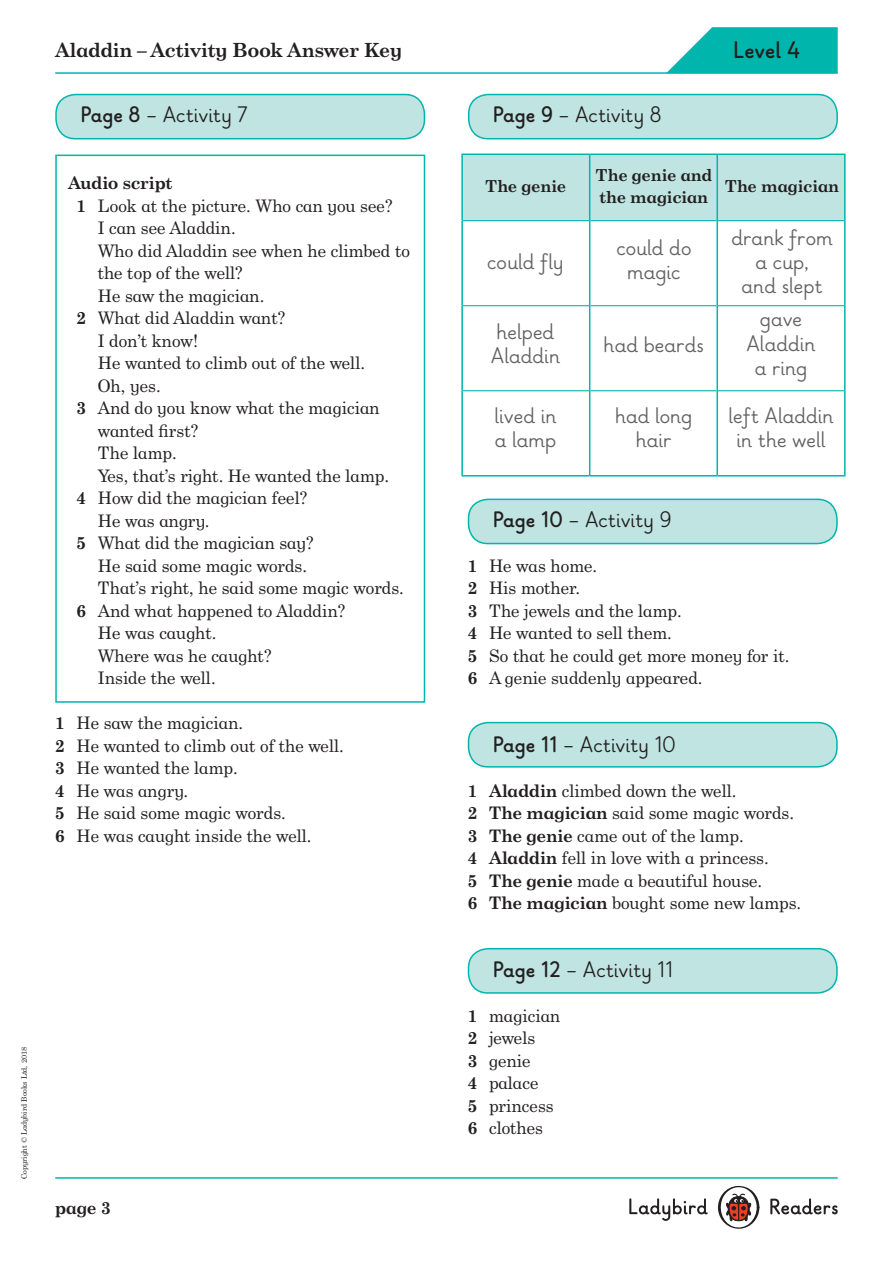
<style>
.page{position:relative;width:893px;height:1263px;background:#fff}
.page>*{position:absolute;margin:0;border:0;box-sizing:border-box;transform-origin:0 0}
.t1{font:700 24px "Ladybird Learning";color:#231f20}
.ANSWER{font:22.5px/24px "Ladybird Learning";color:#636366;text-align:center}
.NUMBER{font:22.5px "Ladybird Learning";color:#231f20}
.t2{font:700 19.5px "Century Schlbk Penguin Inf";color:#231f20}
.t3{font:17.25px/22.5px "Century Schlbk Penguin Inf";color:#231f20}
.t4{font:700 17.25px "Century Schlbk Penguin Inf";color:#231f20}
.CENTRED_WORDS{font:700 16.5px/22.5px "Century Schlbk Penguin Inf";letter-spacing:.005em;color:#231f20}
.t5{font:7.5px "Century Schlbk Penguin Inf";color:#231f20}
.s1{font-weight:700}
</style>
<div class="page">
<hr style="left:55px;top:1177px;width:783px;height:2px;background:#00b5ac">
<hr style="left:55px;top:72px;width:783px;height:2px;background:#00b5ac">
<svg style="left:718px;top:1185px;width:41px;height:44px"></svg>
<svg style="left:629px;top:1198px;width:79px;height:23px"></svg>
<svg style="left:770px;top:1198px;width:68px;height:16px"></svg>
<svg style="left:666px;top:27px;width:172px;height:46px"></svg>
<div style="left:468px;top:499px;width:369px;height:45px;background:#bfe4e1;border-radius:20px"></div>
<div style="left:468px;top:499px;width:370px;height:45px;border:2px solid #00b5ac;border-radius:20px"></div>
<div style="left:468px;top:723px;width:369px;height:44px;background:#bfe4e1;border-radius:20px"></div>
<div style="left:468px;top:722px;width:370px;height:45px;border:2px solid #00b5ac;border-radius:20px"></div>
<div style="left:468px;top:949px;width:369px;height:44px;background:#bfe4e1;border-radius:20px"></div>
<div style="left:468px;top:948px;width:370px;height:46px;border:2px solid #00b5ac;border-radius:20px"></div>
<div style="left:469px;top:95px;width:368px;height:44px;background:#bfe4e1;border-radius:20px"></div>
<div style="left:468px;top:94px;width:370px;height:45px;border:2px solid #00b5ac;border-radius:20px"></div>
<div style="left:56px;top:95px;width:368px;height:44px;background:#bfe4e1;border-radius:20px"></div>
<div style="left:55px;top:94px;width:370px;height:45px;border:2px solid #00b5ac;border-radius:20px"></div>
<div style="left:55px;top:155px;width:370px;height:548px;border:2px solid #00b5ac"></div>
<div style="left:463px;top:155px;width:381px;height:65px;background:#bfe4e1"></div>
<hr style="left:463px;top:220px;width:126px;height:1px;background:#00b5ac">
<hr style="left:590px;top:220px;width:126px;height:1px;background:#00b5ac">
<hr style="left:718px;top:220px;width:126px;height:1px;background:#00b5ac">
<hr style="left:463px;top:305px;width:126px;height:1px;background:#00b5ac">
<hr style="left:590px;top:305px;width:126px;height:1px;background:#00b5ac">
<hr style="left:718px;top:305px;width:126px;height:1px;background:#00b5ac">
<hr style="left:463px;top:390px;width:126px;height:1px;background:#00b5ac">
<hr style="left:590px;top:390px;width:126px;height:1px;background:#00b5ac">
<hr style="left:718px;top:390px;width:126px;height:1px;background:#00b5ac">
<hr style="left:461px;top:154px;width:129px;height:1px;background:#00b5ac">
<hr style="left:461px;top:155px;width:2px;height:66px;background:#00b5ac">
<hr style="left:590px;top:154px;width:127px;height:1px;background:#00b5ac">
<hr style="left:589px;top:155px;width:1px;height:66px;background:#00b5ac">
<hr style="left:717px;top:154px;width:129px;height:1px;background:#00b5ac">
<hr style="left:716px;top:155px;width:2px;height:66px;background:#00b5ac">
<hr style="left:844px;top:155px;width:2px;height:66px;background:#00b5ac">
<hr style="left:461px;top:221px;width:2px;height:85px;background:#00b5ac">
<hr style="left:589px;top:221px;width:1px;height:85px;background:#00b5ac">
<hr style="left:716px;top:221px;width:2px;height:85px;background:#00b5ac">
<hr style="left:844px;top:221px;width:2px;height:85px;background:#00b5ac">
<hr style="left:461px;top:306px;width:2px;height:85px;background:#00b5ac">
<hr style="left:589px;top:306px;width:1px;height:85px;background:#00b5ac">
<hr style="left:716px;top:306px;width:2px;height:85px;background:#00b5ac">
<hr style="left:844px;top:306px;width:2px;height:85px;background:#00b5ac">
<hr style="left:461px;top:391px;width:2px;height:84px;background:#00b5ac">
<hr style="left:589px;top:391px;width:1px;height:84px;background:#00b5ac">
<hr style="left:716px;top:391px;width:2px;height:84px;background:#00b5ac">
<hr style="left:844px;top:391px;width:2px;height:84px;background:#00b5ac">
<hr style="left:461px;top:475px;width:129px;height:1px;background:#00b5ac">
<hr style="left:590px;top:475px;width:127px;height:1px;background:#00b5ac">
<hr style="left:717px;top:475px;width:129px;height:1px;background:#00b5ac">
<p class="t2" style="left:55px;top:38px;width:348px">Aladdin – Activity Book Answer Key</p>
<p class="NUMBER" style="left:81px;top:102px;width:169px"><span class="s1">Page 8</span> – Activity 7</p>
<p class="t4" style="left:68px;top:172px;width:106px">Audio script</p>
<p class="t3" style="left:77px;top:194px;width:318px"><span class="s1">1</span> Look at the picture. Who can you see?</p>
<p class="t3" style="left:98px;top:216px;width:139px">I can see Aladdin.</p>
<p class="t3" style="left:98px;top:239px;width:314px">Who did Aladdin see when he climbed to the top of the well?</p>
<p class="t3" style="left:98px;top:284px;width:168px">He saw the magician.</p>
<p class="t3" style="left:77px;top:306px;width:210px"><span class="s1">2</span> What did Aladdin want?</p>
<p class="t3" style="left:98px;top:329px;width:102px">I don’t know!</p>
<p class="t3" style="left:98px;top:351px;width:269px">He wanted to climb out of the well.</p>
<p class="t3" style="left:98px;top:374px;width:64px">Oh, yes.</p>
<p class="t3" style="left:98px;top:396px;width:283px;text-indent:-21px"><span class="s1">3</span> And do you know what the magician wanted first?</p>
<p class="t3" style="left:98px;top:441px;width:80px">The lamp.</p>
<p class="t3" style="left:98px;top:464px;width:293px">Yes, that’s right. He wanted the lamp.</p>
<p class="t3" style="left:77px;top:486px;width:232px"><span class="s1">4</span> How did the magician feel?</p>
<p class="t3" style="left:98px;top:509px;width:113px">He was angry.</p>
<p class="t3" style="left:77px;top:531px;width:239px"><span class="s1">5</span> What did the magician say?</p>
<p class="t3" style="left:98px;top:554px;width:211px">He said some magic words.</p>
<p class="t3" style="left:98px;top:576px;width:308px">That’s right, he said some magic words.</p>
<p class="t3" style="left:77px;top:599px;width:270px"><span class="s1">6</span> And what happened to Aladdin?</p>
<p class="t3" style="left:98px;top:621px;width:120px">He was caught.</p>
<p class="t3" style="left:98px;top:644px;width:175px">Where was he caught?</p>
<p class="t3" style="left:98px;top:666px;width:119px">Inside the well.</p>
<p class="t3" style="left:55px;top:711px;width:189px"><span class="s1">1</span> He saw the magician.</p>
<p class="t3" style="left:55px;top:734px;width:290px"><span class="s1">2</span> He wanted to climb out of the well.</p>
<p class="t3" style="left:55px;top:756px;width:184px"><span class="s1">3</span> He wanted the lamp.</p>
<p class="t3" style="left:55px;top:779px;width:134px"><span class="s1">4</span> He was angry.</p>
<p class="t3" style="left:55px;top:801px;width:232px"><span class="s1">5</span> He said some magic words.</p>
<p class="t3" style="left:55px;top:824px;width:258px"><span class="s1">6</span> He was caught inside the well.</p>
<p class="t5" style="left:19px;top:1179px;width:134px;rotate:-90deg">Copyright © Ladybird Books Ltd, 2018</p>
<p class="t4" style="left:55px;top:1197px;width:57px">page 3</p>
<p class="NUMBER" style="left:493px;top:102px;width:170px"><span class="s1">Page 9</span> – Activity 8</p>
<h1 class="t1" style="left:733px;top:36px;width:68px">Level 4</h1>
<p class="CENTRED_WORDS" style="left:596px;top:163px;width:118px">The genie and the magician</p>
<p class="CENTRED_WORDS" style="left:485px;top:174px;width:82px">The genie</p>
<p class="CENTRED_WORDS" style="left:725px;top:174px;width:115px">The magician</p>
<p class="ANSWER" style="left:487px;top:251px;width:78px">could fly</p>
<p class="ANSWER" style="left:491px;top:320px;width:71px;text-align:left">helped<br>Aladdin</p>
<p class="ANSWER" style="left:616px;top:237px;width:77px">could do magic</p>
<p class="ANSWER" style="left:604px;top:334px;width:102px">had beards</p>
<p class="ANSWER" style="left:494px;top:405px;width:63px;text-align:left">lived in a lamp</p>
<p class="ANSWER" style="left:615px;top:405px;width:79px">had long hair</p>
<p class="ANSWER" style="left:731px;top:227px;width:103px">drank from a cup,<br>and slept</p>
<p class="ANSWER" style="left:746px;top:307px;width:71px;line-height:24.8px">gave<br>Aladdin a ring</p>
<p class="ANSWER" style="left:728px;top:405px;width:107px">left Aladdin in the well</p>
<p class="NUMBER" style="left:493px;top:507px;width:180px"><span class="s1">Page 10</span> – Activity 9</p>
<p class="t3" style="left:468px;top:554px;width:131px"><span class="s1">1</span> He was home.</p>
<p class="t3" style="left:468px;top:576px;width:114px"><span class="s1">2</span> His mother.</p>
<p class="t3" style="left:468px;top:599px;width:216px"><span class="s1">3</span> The jewels and the lamp.</p>
<p class="t3" style="left:468px;top:621px;width:206px"><span class="s1">4</span> He wanted to sell them.</p>
<p class="t3" style="left:468px;top:644px;width:323px"><span class="s1">5</span> So that he could get more money for it.</p>
<p class="t3" style="left:468px;top:666px;width:236px"><span class="s1">6</span> A genie suddenly appeared.</p>
<p class="NUMBER" style="left:493px;top:732px;width:184px"><span class="s1">Page 11</span> – Activity 10</p>
<p class="t3" style="left:468px;top:779px;width:270px"><span class="s1">1 Aladdin</span> climbed down the well.</p>
<p class="t3" style="left:468px;top:801px;width:328px"><span class="s1">2 The magician</span> said some magic words.</p>
<p class="t3" style="left:468px;top:824px;width:277px"><span class="s1">3 The genie</span> came out of the lamp.</p>
<p class="t3" style="left:468px;top:846px;width:302px"><span class="s1">4 Aladdin</span> fell in love with a princess.</p>
<p class="t3" style="left:468px;top:869px;width:296px"><span class="s1">5 The genie</span> made a beautiful house.</p>
<p class="t3" style="left:468px;top:891px;width:335px"><span class="s1">6 The magician</span> bought some new lamps.</p>
<p class="NUMBER" style="left:493px;top:957px;width:181px"><span class="s1">Page 12</span> – Activity 11</p>
<p class="t3" style="left:468px;top:1004px;width:94px"><span class="s1">1</span> magician</p>
<p class="t3" style="left:468px;top:1026px;width:69px"><span class="s1">2</span> jewels</p>
<p class="t3" style="left:468px;top:1049px;width:64px"><span class="s1">3</span> genie</p>
<p class="t3" style="left:468px;top:1071px;width:72px"><span class="s1">4</span> palace</p>
<p class="t3" style="left:468px;top:1094px;width:87px"><span class="s1">5</span> princess</p>
<p class="t3" style="left:468px;top:1116px;width:77px"><span class="s1">6</span> clothes</p>
</div>
